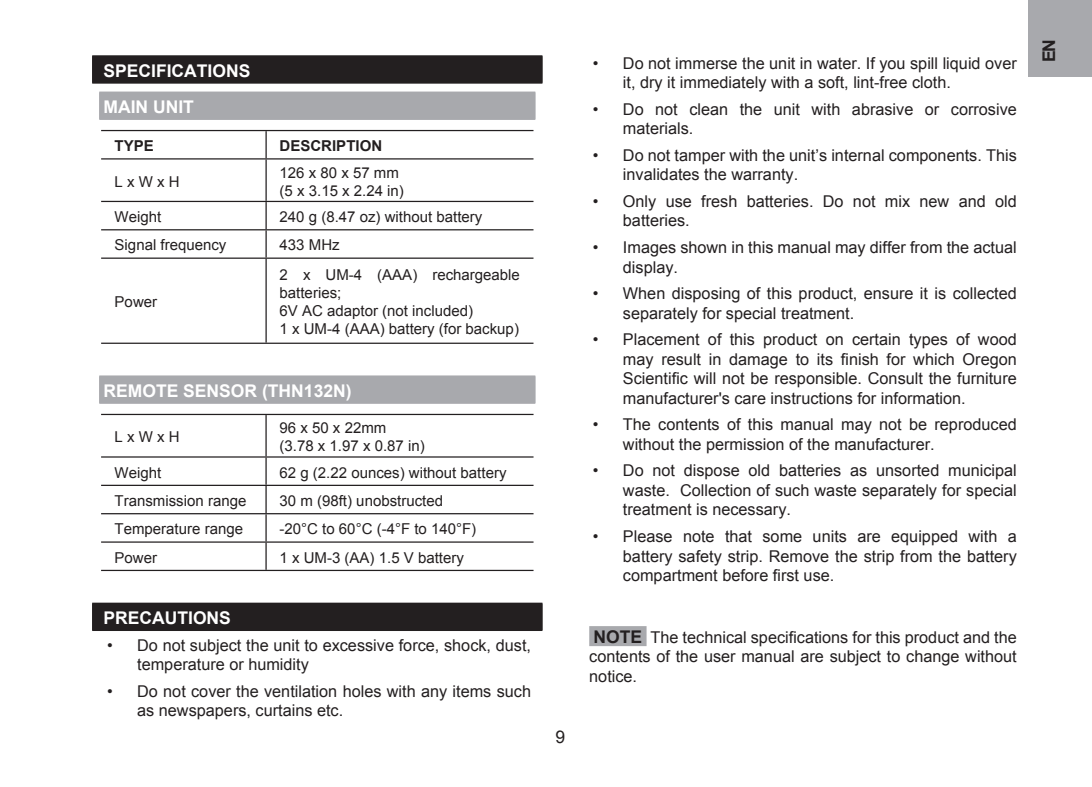
<style>
.page{position:relative;width:1092px;height:787px;background:#fff}
.page>*{position:absolute;margin:0;border:0;box-sizing:border-box;transform-origin:0 0}
.t1{font:700 17.5px "Arial";color:#fff}
.t2{font:700 17.5px "Arial";color:#231f20}
.t3{font:16.25px/19.5px "Arial";color:#231f20}
.t4{font:15px/18px "Arial";color:#231f20}
.t5{font:700 15px "Arial";color:#231f20}
.s1{font-weight:700;font-size:17.5px}
</style>
<div class="page">
<div style="left:1028px;top:0;width:63px;height:77px;background:#a8a9ad"></div>
<div style="left:92px;top:56px;width:450px;height:28px;background:#6f6d6d"></div>
<div style="left:92px;top:55px;width:450px;height:28px;background:#231f20"></div>
<div style="left:99px;top:92px;width:436px;height:28px;background:#a8a9ad"></div>
<div style="left:99px;top:376px;width:436px;height:28px;background:#b7b7bb"></div>
<div style="left:99px;top:375px;width:436px;height:28px;background:#a8a9ad"></div>
<div style="left:92px;top:603px;width:450px;height:28px;background:#231f20"></div>
<div style="left:92px;top:602px;width:450px;height:28px;background:#231f20"></div>
<hr style="left:101px;top:130px;width:432px;height:1px;background:#231f20">
<hr style="left:265px;top:131px;width:2px;height:27px;background:#231f20">
<hr style="left:101px;top:158px;width:432px;height:1px;background:#231f20">
<hr style="left:265px;top:159px;width:2px;height:42px;background:#231f20">
<hr style="left:101px;top:201px;width:432px;height:1px;background:#231f20">
<hr style="left:265px;top:202px;width:2px;height:27px;background:#231f20">
<hr style="left:101px;top:229px;width:432px;height:1px;background:#231f20">
<hr style="left:265px;top:230px;width:2px;height:27px;background:#231f20">
<hr style="left:101px;top:257px;width:432px;height:2px;background:#231f20">
<hr style="left:265px;top:259px;width:2px;height:83px;background:#231f20">
<hr style="left:101px;top:342px;width:432px;height:2px;background:#231f20">
<hr style="left:101px;top:414px;width:432px;height:1px;background:#231f20">
<hr style="left:265px;top:415px;width:2px;height:41px;background:#231f20">
<hr style="left:101px;top:456px;width:432px;height:1px;background:#231f20">
<hr style="left:265px;top:457px;width:2px;height:27px;background:#231f20">
<hr style="left:101px;top:484px;width:432px;height:2px;background:#231f20">
<hr style="left:265px;top:486px;width:2px;height:27px;background:#231f20">
<hr style="left:101px;top:513px;width:432px;height:1px;background:#231f20">
<hr style="left:265px;top:514px;width:2px;height:27px;background:#231f20">
<hr style="left:101px;top:541px;width:432px;height:1px;background:#231f20">
<hr style="left:265px;top:542px;width:2px;height:28px;background:#231f20">
<hr style="left:101px;top:570px;width:432px;height:1px;background:#231f20">
<div style="left:589px;top:626px;width:57px;height:20px;background:#a8a9ad"></div>
<p class="t1" style="left:103px;top:59px;width:13px">SPEC</p>
<p class="t1" style="left:151px;top:59px;width:34px">IFICAT</p>
<p class="t1" style="left:208px;top:59px;width:18px">IONS</p>
<p class="t1" style="left:103px;top:95px;width:87px">MAIN UNIT</p>
<p class="t5" style="left:115px;top:136px;width:41px">TYPE</p>
<p class="t5" style="left:279px;top:136px;width:104px">DESCRIPTION</p>
<p class="t4" style="left:115px;top:172px;width:67px">L x W x H</p>
<p class="t4" style="left:279px;top:163px;width:126px">1 26 x 80 x 57 mm (5 x 3.1 5 x 2.24 in)</p>
<p class="t4" style="left:115px;top:208px;width:48px">Weight</p>
<p class="t4" style="left:279px;top:208px;width:204px">240 g (8.47 oz) without battery</p>
<p class="t4" style="left:115px;top:236px;width:113px">Signal frequency</p>
<p class="t4" style="left:279px;top:236px;width:62px">433 MHz</p>
<p class="t4" style="left:115px;top:293px;width:44px">Power</p>
<p class="t4" style="left:279px;top:266px;width:242px">2 x UM-4 (AAA) rechargeable batteries;<br>6V AC adaptor (not included)<br>1 x UM-4 (AAA) battery (for backup)</p>
<p class="t1" style="left:103px;top:379px;width:14px">REMOTE</p>
<p class="t1" style="left:183px;top:379px;width:14px">SENSOR</p>
<p class="t1" style="left:262px;top:379px;width:91px">(THN132N)</p>
<p class="t4" style="left:115px;top:428px;width:67px">L x W x H</p>
<p class="t4" style="left:279px;top:419px;width:147px">96 x 50 x 22mm<br>(3.78 x 1 .97 x 0.87 in)</p>
<p class="t4" style="left:115px;top:463px;width:48px">Weight</p>
<p class="t4" style="left:279px;top:463px;width:228px">62 g (2.22 ounces) without battery</p>
<p class="t4" style="left:115px;top:492px;width:133px">Transmission range</p>
<p class="t4" style="left:279px;top:492px;width:165px">30 m (98ft) unobstructed</p>
<p class="t4" style="left:115px;top:520px;width:130px">Temperature range</p>
<p class="t4" style="left:279px;top:520px;width:198px">-20°C to 60°C (-4°F to 140°F)</p>
<p class="t4" style="left:115px;top:548px;width:44px">Power</p>
<p class="t4" style="left:279px;top:548px;width:186px">1 x UM-3 (AA) 1.5 V battery</p>
<p class="t1" style="left:103px;top:606px;width:13px">PRECAUT</p>
<p class="t1" style="left:188px;top:606px;width:18px">IONS</p>
<p class="t3" style="left:137px;top:635px;width:395px;text-indent:-30px">• Do not subject the unit to excessive force, shock, dust, temperature or humidity</p>
<p class="t3" style="left:137px;top:681px;width:395px;text-indent:-30px">• Do not cover the ventilation holes with any items such as newspapers, curtains etc.</p>
<p class="t3" style="left:623px;top:53px;width:395px;text-indent:-30px">• Do not immerse the unit in water. If you spill liquid over it, dry it immediately with a soft, lint-free cloth.</p>
<p class="t3" style="left:623px;top:99px;width:395px;text-indent:-30px">• Do not clean the unit with abrasive or corrosive materials.</p>
<p class="t3" style="left:623px;top:145px;width:395px;text-indent:-30px">• Do not tamper with the unit’s internal components. This invalidates the warranty.</p>
<p class="t3" style="left:623px;top:192px;width:395px;text-indent:-30px">• Only use fresh batteries. Do not mix new and old batteries.</p>
<p class="t3" style="left:623px;top:238px;width:395px;text-indent:-30px">• Images shown in this manual may differ from the actual display.</p>
<p class="t3" style="left:623px;top:284px;width:395px;text-indent:-30px">• When disposing of this product, ensure it is collected separately for special treatment.</p>
<p class="t3" style="left:623px;top:330px;width:395px;text-align:justify;text-indent:-30px">• Placement of this product on certain types of wood may result in damage to its finish for which Oregon Scientific will not be responsible. Consult the furniture manufacturer's care instructions for information.</p>
<p class="t3" style="left:623px;top:415px;width:395px;text-indent:-30px">• The contents of this manual may not be reproduced without the permission of the manufacturer.</p>
<p class="t3" style="left:623px;top:461px;width:395px;text-align:justify;text-indent:-30px">• Do not dispose old batteries as unsorted municipal waste. Collection of such waste separately for special treatment is necessary.</p>
<p class="t3" style="left:623px;top:527px;width:395px;text-align:justify;text-indent:-30px">• Please note that some units are equipped with a battery safety strip. Remove the strip from the battery compartment before first use.</p>
<p class="t3" style="left:589px;top:627px;width:429px;text-align:justify"><span class="s1">NOTE</span> The technical specifications for this product and the contents of the user manual are subject to change without notice.</p>
<p class="t2" style="left:1037px;top:62px;width:24px;rotate:-90deg">EN</p>
</div>
